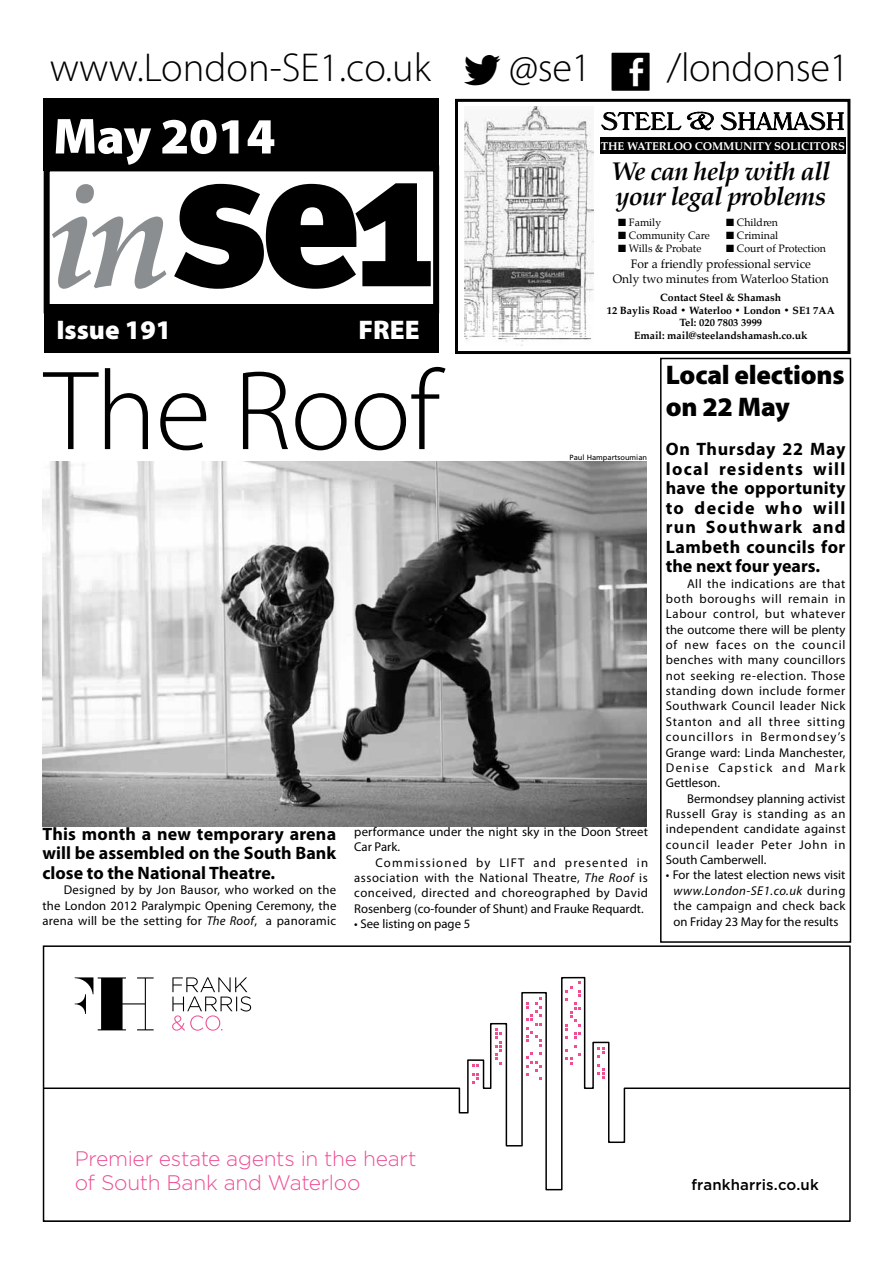
<style>
.page{position:relative;width:893px;height:1263px;background:#fff}
.page>*{position:absolute;margin:0;border:0;box-sizing:border-box;transform-origin:0 0}
.t1{font:900 193.5px "Meta Plus";color:#000}
.t2{font:300 114px "Myriad Pro";letter-spacing:-.01em;color:#000}
.t3{font:900 51px "Myriad Pro";letter-spacing:-.01em;color:#fff}
.t4{font:300 40.5px "Myriad Pro";letter-spacing:-.01em;color:#000}
.t5{font:900 27px/32.4px "Myriad Pro";letter-spacing:-.01em;color:#000}
.t6{font:900 27px "Myriad Pro";color:#fff}
.t7{font:italic 700 25.5px/25.5px "Palatino";letter-spacing:-.03em;color:#000}
.t8{font:300 21px/24px "Gotham HTF";letter-spacing:-.015em;color:#ef4d94}
.t9{font:700 18px/19.5px "Myriad Pro";color:#000;text-align:justify}
.t10{font:500 15px "Gotham HTF";letter-spacing:.01em;color:#000}
.t11{font:12.75px/15.3px "Myriad Pro";letter-spacing:.015em;color:#000;text-align:justify}
.t12{font:12px/14.4px "Palatino";color:#000;text-align:center}
.t13{font:700 11.25px "Palatino";letter-spacing:-.01em;color:#fff}
.t14{font:700 10.5px/12.6px "Palatino";color:#000;text-align:center}
.t15{font:10.5px "Palatino";color:#000}
.t16{font:7.5px "Frutiger";color:#000}
.s1{font-family:"Palatino";font-weight:700;font-style:italic;font-size:147px;color:#8b8e90}
.s2{font-style:italic}
</style>
<div class="page">
<div style="left:44px;top:304px;width:395px;height:49px;background:#000"></div>
<div style="left:44px;top:165px;width:395px;height:148px;border:6px solid #000"></div>
<div style="left:44px;top:98px;width:395px;height:73px;background:#000"></div>
<svg style="left:46px;top:976px;width:802px;height:215px"></svg>
<svg style="left:526px;top:997px;width:16px;height:49px"></svg>
<svg style="left:526px;top:1052px;width:16px;height:28px"></svg>
<svg style="left:565px;top:981px;width:16px;height:58px"></svg>
<svg style="left:565px;top:1045px;width:16px;height:19px"></svg>
<svg style="left:495px;top:1028px;width:7px;height:36px"></svg>
<svg style="left:472px;top:1064px;width:7px;height:3px"></svg>
<svg style="left:472px;top:1073px;width:7px;height:11px"></svg>
<svg style="left:597px;top:1047px;width:7px;height:11px"></svg>
<svg style="left:597px;top:1064px;width:7px;height:15px"></svg>
<svg style="left:75px;top:977px;width:79px;height:53px"></svg>
<svg style="left:172px;top:977px;width:79px;height:54px"></svg>
<div style="left:43px;top:945px;width:808px;height:277px;border:2px solid #000"></div>
<div style="left:455px;top:99px;width:395px;height:255px;border:3px solid #000"></div>
<svg style="left:602px;top:112px;width:79px;height:18px"></svg>
<svg style="left:687px;top:112px;width:26px;height:18px"></svg>
<svg style="left:721px;top:112px;width:123px;height:18px"></svg>
<div style="left:600px;top:137px;width:246px;height:17px;background:#000"></div>
<img style="left:464px;top:106px;width:130px;height:240px">
<div style="left:660px;top:358px;width:191px;height:585px;border:2px solid #000"></div>
<img style="left:43px;top:461px;width:603px;height:365px">
<h3 class="t4" style="left:50px;top:44px;width:383px">www.London-SE1.co.uk</h3>
<h3 class="t4" style="left:509px;top:44px;width:84px">@se1</h3>
<h3 class="t4" style="left:667px;top:44px;width:184px">/londonse1</h3>
<h3 class="t3" style="left:53px;top:102px;width:224px">May 2014</h3>
<h1 class="t1" style="left:48px;top:106px;width:388px"><span class="s1">in</span>se1</h1>
<h3 class="t6" style="left:56px;top:312px;width:116px">Issue 191</h3>
<h3 class="t6" style="left:358px;top:312px;width:63px">FREE</h3>
<p class="t13" style="left:601px;top:136px;width:246px">THE WATERLOO COMMUNITY SOLICITORS</p>
<h3 class="t7" style="left:611px;top:158px;width:221px">We can help with all your legal problems</h3>
<p class="t15" style="left:618px;top:214px;width:44px">■ Family</p>
<p class="t15" style="left:726px;top:214px;width:53px">■ Children</p>
<p class="t15" style="left:618px;top:227px;width:93px">■ Community Care</p>
<p class="t15" style="left:726px;top:227px;width:54px">■ Criminal</p>
<p class="t15" style="left:618px;top:239px;width:85px">■ Wills &amp; Probate</p>
<p class="t15" style="left:726px;top:239px;width:101px">■ Court of Protection</p>
<p class="t12" style="left:613px;top:257px;width:217px">For a friendly professional service<br>Only two minutes from Waterloo Station</p>
<p class="t14" style="left:607px;top:291px;width:230px">Contact Steel &amp; Shamash<br>12 Baylis Road • Waterloo • London • SE1 7AA<br>Tel: 020 7803 3999<br>Email: mail@steelandshamash.co.uk</p>
<h2 class="t2" style="left:44px;top:342px;width:397px">The Roof</h2>
<p class="t16" style="left:570px;top:453px;width:79px">Paul Hampartsoumian</p>
<h3 class="t9" style="left:43px;top:823px;width:295px">This month a new temporary arena will be assembled on the South Bank close to the National Theatre.</h3>
<p class="t11" style="left:43px;top:882px;width:295px;text-indent:21px">Designed by by Jon Bausor, who worked on the the London 2012 Paralympic Opening Ceremony, the arena will be the setting for <span class="s2">The Roof</span>, a panoramic</p>
<p class="t11" style="left:354px;top:824px;width:295px">performance under the night sky in the Doon Street<br>Car Park.</p>
<p class="t11" style="left:354px;top:854px;width:295px;text-indent:21px">Commissioned by LIFT and presented in association with the National Theatre, <span class="s2">The Roof</span> is conceived, directed and choreographed by David Rosenberg (co-founder of Shunt) and Frauke Requardt.</p>
<p class="t11" style="left:354px;top:916px;width:118px">• See listing on page 5</p>
<h3 class="t5" style="left:666px;top:357px;width:180px">Local elections on 22 May</h3>
<h3 class="t9" style="left:666px;top:439px;width:181px">On Thursday 22 May local residents will have the opportunity to decide who will run Southwark and Lambeth councils for the next four years.</h3>
<p class="t11" style="left:666px;top:575px;width:181px;text-indent:21px">All the indications are that both boroughs will remain in Labour control, but whatever the outcome there will be plenty of new faces on the council benches with many councillors not seeking re-election. Those standing down include former Southwark Council leader Nick Stanton and all three sitting councillors in Bermondsey’s Grange ward: Linda Manchester, Denise Capstick and Mark Gettleson.</p>
<p class="t11" style="left:666px;top:790px;width:181px;text-indent:21px">Bermondsey planning activist Russell Gray is standing as an independent candidate against council leader Peter John in South Camberwell.</p>
<p class="t11" style="left:666px;top:867px;width:181px;text-align:center">• For the latest election news visit <span class="s2">www.London-SE1.co.uk</span> during the campaign and check back on Friday 23 May for the results</p>
<h3 class="t8" style="left:75px;top:1146px;width:343px">Premier estate agents in the heart of South Bank and Waterloo</h3>
<p class="t10" style="left:691px;top:1176px;width:129px">frankharris.co.uk</p>
</div>
